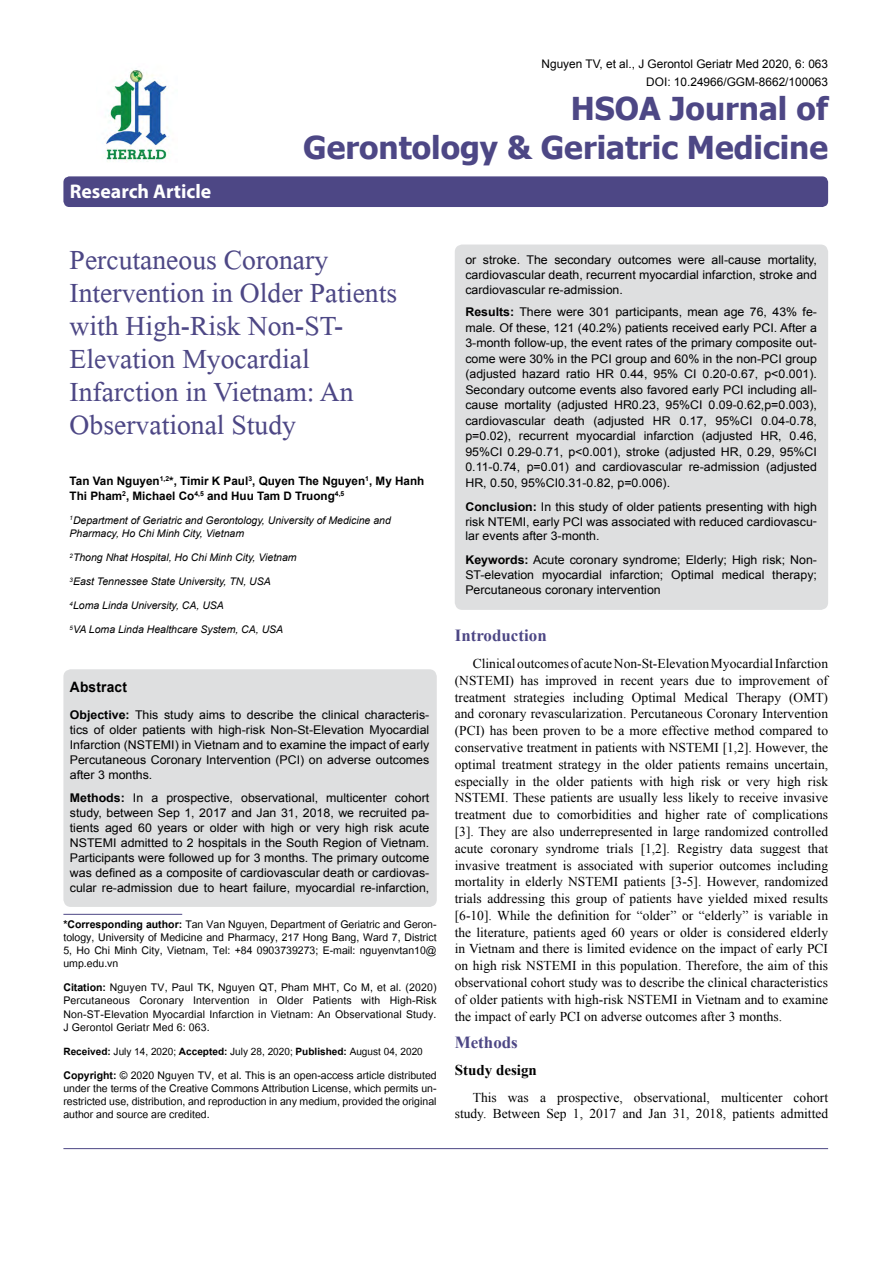
<style>
.page{position:relative;width:893px;height:1263px;background:#fff}
.page>*{position:absolute;margin:0;border:0;box-sizing:border-box;transform-origin:0 0}
.t1{font:41.25px/33px "Microsoft Himalaya";color:#4d4785}
.t2{font:700 31.5px/39px "Tahoma";color:#4d4785;text-align:right}
.t3{font:700 19.8px "Myriad Hebrew";color:#fff}
.t4{font:700 16.95px "Times New Roman";color:#4d4785}
.t5{font:700 15px "Times New Roman";color:#000}
.t6{font:14.7px/13.2px "Utsaah";color:#000;text-align:justify}
.t7{font:700 14.4px "Arial";letter-spacing:.015em;color:#000;scale:.96 1}
.t8{font:14.1px "Utsaah";color:#000}
.t9{font:13.5px/16.8px "Times New Roman";color:#000;text-align:justify}
.t10{font:12px/15px "Arial";color:#000;text-align:justify}
.t11{font:11.85px/18px "Arial";color:#000;text-align:right}
.t12{font:700 11.7px/15px "Arial";color:#000}
.t13{font:italic 10.5px/13.5px "Arial";color:#000}
.s1{font-weight:700}
</style>
<div class="page">
<div style="left:63px;top:176px;width:765px;height:31px;background:#4d4785;border-radius:6px"></div>
<hr style="left:63px;top:914px;width:119px;height:1px;background:#4d4785">
<img style="left:105px;top:70px;width:64px;height:92px">
<hr style="left:63px;top:1148px;width:765px;height:1px;background:#4d4785">
<div style="left:63px;top:669px;width:374px;height:238px;background:#dedfe0;border-radius:8px"></div>
<div style="left:455px;top:245px;width:373px;height:365px;background:#dedfe0;border-radius:8px"></div>
<h3 class="t3" style="left:70px;top:180px;width:143px">Research Article</h3>
<p class="t11" style="left:542px;top:55px;width:288px">Nguyen TV, et al., J Gerontol Geriatr Med 2020, 6: 063<br>DOI: 10.24966/GGM-8662/100063</p>
<h2 class="t2" style="left:303px;top:87px;width:526px">HSOA Journal of<br>Gerontology &amp; Geriatric Medicine</h2>
<h1 class="t1" style="left:70px;top:238px;width:329px">Percutaneous Coronary<br>Intervention in Older Patients with High-Risk Non-ST-<br>Elevation Myocardial<br>Infarction in Vietnam: An<br>Observational Study</h1>
<p class="t12" style="left:70px;top:474px;width:356px">Tan Van Nguyen<sup>1,2</sup>*, Timir K Paul<sup>3</sup>, Quyen The Nguyen<sup>1</sup>, My Hanh<br>Thi Pham<sup>2</sup>, Michael Co<sup>4,5</sup> and Huu Tam D Truong<sup>4,5</sup></p>
<p class="t13" style="left:70px;top:514px;width:323px"><sup>1</sup>Department of Geriatric and Gerontology, University of Medicine and<br>Pharmacy, Ho Chi Minh City, Vietnam</p>
<p class="t13" style="left:70px;top:551px;width:229px"><sup>2</sup>Thong Nhat Hospital, Ho Chi Minh City, Vietnam</p>
<p class="t13" style="left:70px;top:575px;width:203px"><sup>3</sup>East Tennessee State University, TN, USA</p>
<p class="t13" style="left:70px;top:599px;width:156px"><sup>4</sup>Loma Linda University, CA, USA</p>
<p class="t13" style="left:70px;top:623px;width:215px"><sup>5</sup>VA Loma Linda Healthcare System, CA, USA</p>
<p class="t7" style="left:70px;top:678px;width:61px">Abstract</p>
<p class="t10" style="left:70px;top:707px;width:361px"><span class="s1">Objective:</span> This study aims to describe the clinical characteris&shy;tics of older patients with high-risk Non-St-Elevation Myocardial Infarction (NSTEMI) in Vietnam and to examine the impact of early Percutaneous Coronary Intervention (PCI) on adverse outcomes after 3 months.</p>
<p class="t10" style="left:70px;top:790px;width:361px"><span class="s1">Methods:</span> In a prospective, observational, multicenter cohort study, between Sep 1, 2017 and Jan 31, 2018, we recruited pa&shy;tients aged 60 years or older with high or very high risk acute NSTEMI admitted to 2 hospitals in the South Region of Vietnam.<br>Participants were followed up for 3 months. The primary outcome was defined as a composite of cardiovascular death or cardiovas&shy;cular re-admission due to heart failure, myocardial re-infarction,</p>
<p class="t6" style="left:63px;top:918px;width:375px"><span class="s1">*Corresponding author:</span> Tan Van Nguyen, Department of Geriatric and Geron&shy;tology, University of Medicine and Pharmacy, 217 Hong Bang, Ward 7, District 5, Ho Chi Minh City, Vietnam, Tel: +84 0903739273; E-mail: nguyenvtan10@ ump.edu.vn</p>
<p class="t6" style="left:63px;top:982px;width:375px"><span class="s1">Citation:</span> Nguyen TV, Paul TK, Nguyen QT, Pham MHT, Co M, et al. (2020)<br>Percutaneous Coronary Intervention in Older Patients with High-Risk Non-ST-Elevation Myocardial Infarction in Vietnam: An Observational Study.<br>J Gerontol Geriatr Med 6: 063.</p>
<p class="t8" style="left:63px;top:1044px;width:361px"><span class="s1">Received:</span> July 14, 2020; <span class="s1">Accepted:</span> July 28, 2020; <span class="s1">Published:</span> August 04, 2020</p>
<p class="t6" style="left:63px;top:1069px;width:375px"><span class="s1">Copyright:</span> © 2020 Nguyen TV, et al. This is an open-access article distributed under the terms of the Creative Commons Attribution License, which permits un&shy;restricted use, distribution, and reproduction in any medium, provided the original author and source are credited.</p>
<p class="t10" style="left:465px;top:252px;width:353px">or stroke. The secondary outcomes were all-cause mortality, cardiovascular death, recurrent myocardial infarction, stroke and cardiovascular re-admission.</p>
<p class="t10" style="left:465px;top:305px;width:353px;line-height:15.5px"><span class="s1">Results:</span> There were 301 participants, mean age 76, 43% fe&shy;male. Of these, 121 (40.2%) patients received early PCI. After a 3-month follow-up, the event rates of the primary composite out&shy;come were 30% in the PCI group and 60% in the non-PCI group (adjusted hazard ratio HR 0.44, 95% CI 0.20-0.67, p&lt;0.001).<br>Secondary outcome events also favored early PCI including all&shy;cause mortality (adjusted HR0.23, 95%CI 0.09-0.62,p=0.003), cardiovascular death (adjusted HR 0.17, 95%CI 0.04-0.78, p=0.02), recurrent myocardial infarction (adjusted HR, 0.46, 95%CI 0.29-0.71, p&lt;0.001), stroke (adjusted HR, 0.29, 95%CI 0.11-0.74, p=0.01) and cardiovascular re-admission (adjusted HR, 0.50, 95%CI0.31-0.82, p=0.006).</p>
<p class="t10" style="left:465px;top:499px;width:353px"><span class="s1">Conclusion:</span> In this study of older patients presenting with high risk NTEMI, early PCI was associated with reduced cardiovascu&shy;lar events after 3-month.</p>
<p class="t10" style="left:465px;top:553px;width:353px"><span class="s1">Keywords:</span> Acute coronary syndrome; Elderly; High risk; Non-ST-elevation myocardial infarction; Optimal medical therapy; Percutaneous coronary intervention</p>
<h3 class="t4" style="left:455px;top:623px;width:93px">Introduction</h3>
<p class="t9" style="left:455px;top:655px;width:375px;text-indent:18px">Clinical outcomes of acute Non-St-Elevation Myocardial Infarction (NSTEMI) has improved in recent years due to improvement of treatment strategies including Optimal Medical Therapy (OMT) and coronary revascularization. Percutaneous Coronary Intervention (PCI) has been proven to be a more effective method compared to conservative treatment in patients with NSTEMI [1,2]. However, the optimal treatment strategy in the older patients remains uncertain, especially in the older patients with high risk or very high risk NSTEMI. These patients are usually less likely to receive invasive treatment due to comorbidities and higher rate of complications [3]. They are also underrepresented in large randomized controlled acute coronary syndrome trials [1,2]. Registry data suggest that invasive treatment is associated with superior outcomes including mortality in elderly NSTEMI patients [3-5]. However, randomized trials addressing this group of patients have yielded mixed results [6-10]. While the definition for “older” or “elderly” is variable in the literature, patients aged 60 years or older is considered elderly in Vietnam and there is limited evidence on the impact of early PCI on high risk NSTEMI in this population. Therefore, the aim of this observational cohort study was to describe the clinical characteristics of older patients with high-risk NSTEMI in Vietnam and to examine the impact of early PCI on adverse outcomes after 3 months.</p>
<h3 class="t4" style="left:455px;top:1030px;width:65px">Methods</h3>
<p class="t5" style="left:455px;top:1059px;width:84px">Study design</p>
<p class="t9" style="left:455px;top:1089px;width:375px;text-align:right">This was a prospective, observational, multicenter cohort study. Between Sep 1, 2017 and Jan 31, 2018, patients admitted</p>
</div>
